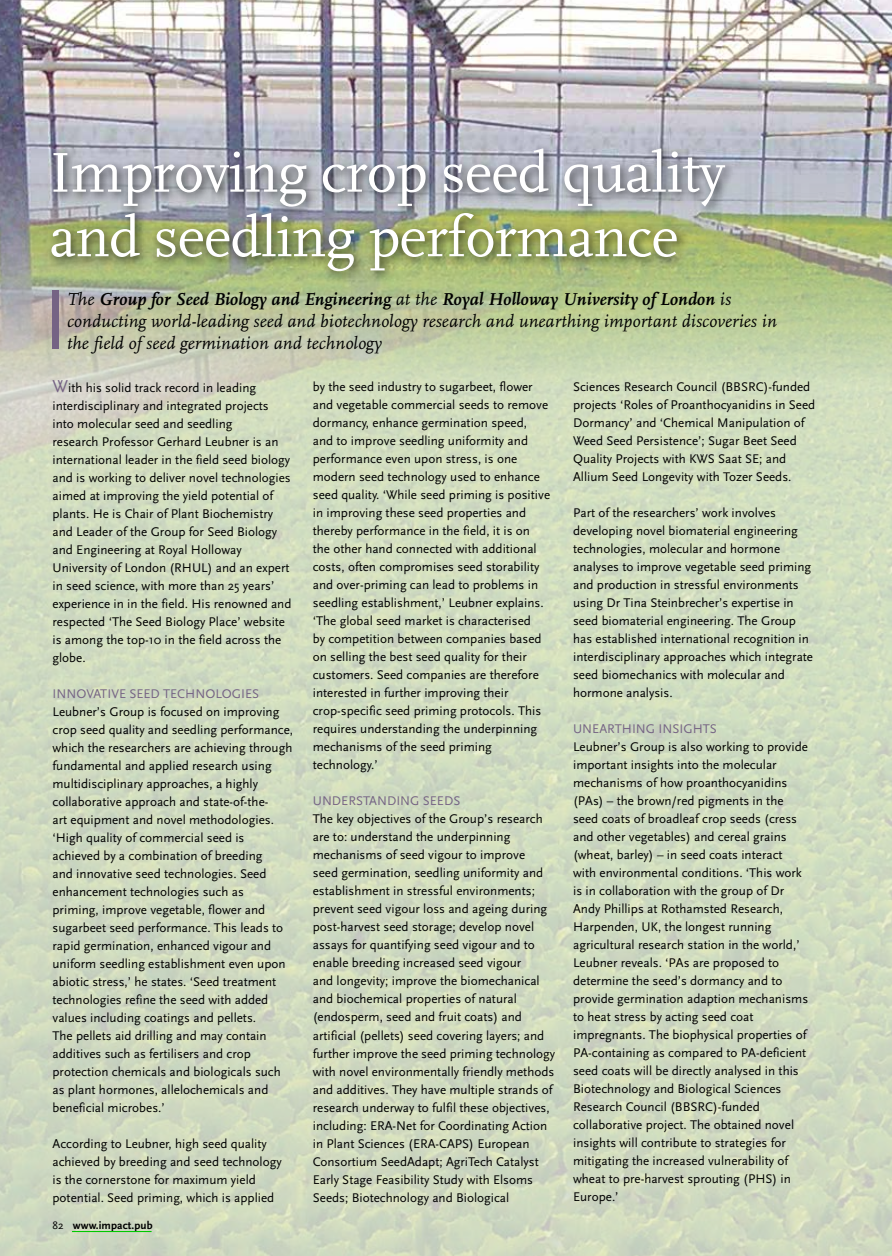
<style>
.page{position:relative;width:892px;height:1256px;background:#fff}
.page>*{position:absolute;margin:0;border:0;box-sizing:border-box;transform-origin:0 0}
.t1{font:58.5px/64.5px "Scala";letter-spacing:-.01em;color:#fff}
.t2{font:italic 18px/21.6px "Scala";letter-spacing:.01em;color:#000}
.t3{font:13.2px/18px "Scala Sans";color:#000}
.t4{font:13.2px "Scala Sans";color:#756384}
.t5{font:700 11.25px "Scala Sans";letter-spacing:.01em;color:#000}
.s1{font-weight:700}
.s2{font-size:18px;color:#756384}
.s3{font-weight:400}
</style>
<div class="page">
<img style="left:0;top:0;width:891px;height:474px">
<div style="left:46px;top:143px;width:690px;height:140px;background:#000;opacity:.75"></div>
<div style="left:52px;top:290px;width:7px;height:59px;background:#756384"></div>
<hr style="left:72px;top:1231px;width:80px;height:1px;background:#00c800">
<h1 class="t1" style="left:50px;top:141px;width:677px">Improving crop seed quality and seedling performance</h1>
<h2 class="t2" style="left:67px;top:289px;width:711px">The <span class="s1">Group for Seed Biology and Engineering</span> at the <span class="s1">Royal Holloway University of London</span> is conducting world-leading seed and biotechnology research and unearthing important discoveries in the field of seed germination and technology</h2>
<p class="t3" style="left:52px;top:378px;width:240px"><span class="s2">W</span>ith his solid track record in leading interdisciplinary and integrated projects into molecular seed and seedling<br>research Professor Gerhard Leubner is an international leader in the field seed biology and is working to deliver novel technologies aimed at improving the yield potential of plants. He is Chair of Plant Biochemistry and Leader of the Group for Seed Biology and Engineering at Royal Holloway University of London (RHUL) and an expert in seed science, with more than 25 years’ experience in in the field. His renowned and respected ‘The Seed Biology Place’ website is among the top-10 in the field across the globe.</p>
<p class="t4" style="left:52px;top:686px;width:208px">INNOVATIVE SEED TECHNOLOGIES</p>
<p class="t3" style="left:52px;top:702px;width:242px">Leubner’s Group is focused on improving crop seed quality and seedling performance, which the researchers are achieving through fundamental and applied research using multidisciplinary approaches, a highly collaborative approach and state-of-the-<br>art equipment and novel methodologies. ‘High quality of commercial seed is achieved by a combination of breeding<br>and innovative seed technologies. Seed enhancement technologies such as priming, improve vegetable, flower and sugarbeet seed performance. This leads to rapid germination, enhanced vigour and uniform seedling establishment even upon abiotic stress,’ he states. ‘Seed treatment technologies refine the seed with added values including coatings and pellets.<br>The pellets aid drilling and may contain additives such as fertilisers and crop protection chemicals and biologicals such as plant hormones, allelochemicals and beneficial microbes.’</p>
<p class="t3" style="left:52px;top:1134px;width:231px">According to Leubner, high seed quality achieved by breeding and seed technology is the cornerstone for maximum yield potential. Seed priming, which is applied</p>
<p class="t3" style="left:573px;top:378px;width:244px">Sciences Research Council (BBSRC)-funded projects ‘Roles of Proanthocyanidins in Seed Dormancy’ and ‘Chemical Manipulation of Weed Seed Persistence’; Sugar Beet Seed Quality Projects with KWS Saat SE; and Allium Seed Longevity with Tozer Seeds.</p>
<p class="t3" style="left:573px;top:504px;width:241px">Part of the researchers’ work involves developing novel biomaterial engineering technologies, molecular and hormone analyses to improve vegetable seed priming and production in stressful environments using Dr Tina Steinbrecher’s expertise in seed biomaterial engineering. The Group has established international recognition in interdisciplinary approaches which integrate seed biomechanics with molecular and hormone analysis.</p>
<p class="t4" style="left:573px;top:722px;width:145px">UNEARTHING INSIGHTS</p>
<p class="t3" style="left:573px;top:738px;width:236px">Leubner’s Group is also working to provide important insights into the molecular mechanisms of how proanthocyanidins (PAs) – the brown/red pigments in the seed coats of broadleaf crop seeds (cress and other vegetables) and cereal grains (wheat, barley) – in seed coats interact with environmental conditions. ‘This work is in collaboration with the group of Dr Andy Phillips at Rothamsted Research, Harpenden, UK, the longest running agricultural research station in the world,’ Leubner reveals. ‘PAs are proposed to determine the seed’s dormancy and to provide germination adaption mechanisms to heat stress by acting seed coat impregnants. The biophysical properties of PA-containing as compared to PA-deficient seed coats will be directly analysed in this Biotechnology and Biological Sciences Research Council (BBSRC)-funded collaborative project. The obtained novel insights will contribute to strategies for mitigating the increased vulnerability of wheat to pre-harvest sprouting (PHS) in Europe.’</p>
<p class="t3" style="left:313px;top:378px;width:239px">by the seed industry to sugarbeet, flower and vegetable commercial seeds to remove dormancy, enhance germination speed, and to improve seedling uniformity and performance even upon stress, is one modern seed technology used to enhance seed quality. ‘While seed priming is positive in improving these seed properties and thereby performance in the field, it is on the other hand connected with additional costs, often compromises seed storability and over-priming can lead to problems in seedling establishment,’ Leubner explains. ‘The global seed market is characterised<br>by competition between companies based on selling the best seed quality for their customers. Seed companies are therefore interested in further improving their crop-specific seed priming protocols. This requires understanding the underpinning mechanisms of the seed priming technology.’</p>
<p class="t4" style="left:313px;top:794px;width:149px">UNDERSTANDING SEEDS</p>
<p class="t3" style="left:313px;top:810px;width:244px">The key objectives of the Group’s research are to: understand the underpinning mechanisms of seed vigour to improve<br>seed germination, seedling uniformity and establishment in stressful environments; prevent seed vigour loss and ageing during post-harvest seed storage; develop novel assays for quantifying seed vigour and to enable breeding increased seed vigour<br>and longevity; improve the biomechanical and biochemical properties of natural (endosperm, seed and fruit coats) and artificial (pellets) seed covering layers; and further improve the seed priming technology with novel environmentally friendly methods and additives. They have multiple strands of research underway to fulfil these objectives, including: ERA-Net for Coordinating Action in Plant Sciences (ERA-CAPS) European Consortium SeedAdapt; AgriTech Catalyst Early Stage Feasibility Study with Elsoms Seeds; Biotechnology and Biological</p>
<p class="t5" style="left:52px;top:1219px;width:102px"><span class="s3">82</span> www.impact.pub</p>
</div>
